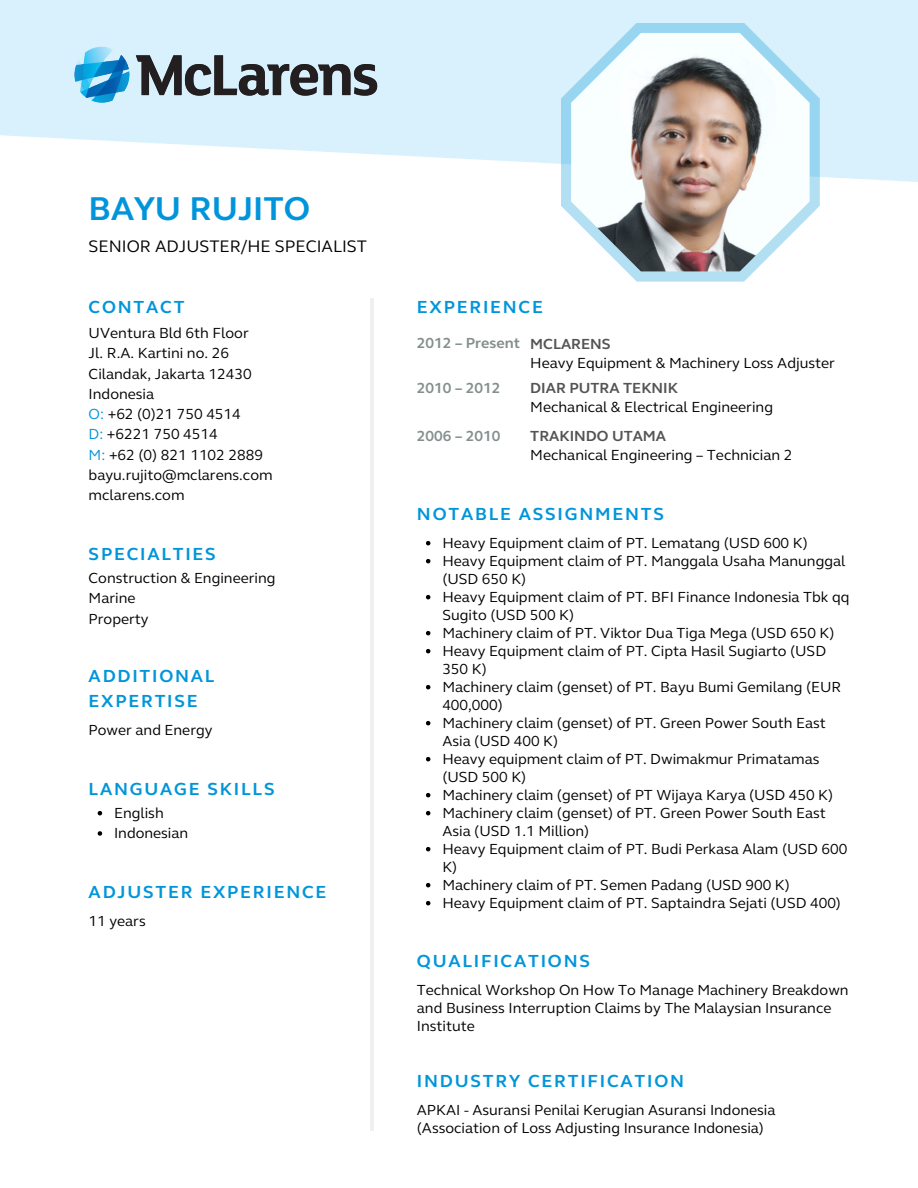
<style>
.page{position:relative;width:918px;height:1188px;background:#fff}
.page>*{position:absolute;margin:0;border:0;box-sizing:border-box;transform-origin:0 0}
.t1{font:700 33.9px "FS Elliot";color:#0095da}
.t2{font:700 18px/24.8px "FS Elliot";letter-spacing:.1em;color:#0095da}
.t3{font:17.1px "FS Elliot";color:#000}
.t4{font:15px/18px "FS Elliot";color:#000}
.t5{font:700 15px "FS Elliot";color:#545454}
.t6{font:700 15px "FS Elliot";color:#848f8e}
.s1{color:#0095da}
</style>
<div class="page">
<hr style="left:370px;top:298px;width:3px;height:832px;background:#eff0f2">
<svg style="left:561px;top:23px;width:259px;height:259px"></svg>
<img style="left:571px;top:33px;width:239px;height:238px">
<svg style="left:426px;top:541px;width:4px;height:4px"></svg>
<svg style="left:426px;top:559px;width:4px;height:4px"></svg>
<svg style="left:426px;top:595px;width:4px;height:4px"></svg>
<svg style="left:426px;top:631px;width:4px;height:4px"></svg>
<svg style="left:426px;top:649px;width:4px;height:4px"></svg>
<svg style="left:426px;top:685px;width:4px;height:4px"></svg>
<svg style="left:426px;top:721px;width:4px;height:4px"></svg>
<svg style="left:426px;top:757px;width:4px;height:4px"></svg>
<svg style="left:426px;top:793px;width:4px;height:4px"></svg>
<svg style="left:426px;top:811px;width:4px;height:4px"></svg>
<svg style="left:426px;top:847px;width:4px;height:4px"></svg>
<svg style="left:426px;top:883px;width:4px;height:4px"></svg>
<svg style="left:426px;top:901px;width:4px;height:4px"></svg>
<img style="left:54px;top:23px;width:344px;height:103px">
<svg style="left:98px;top:811px;width:4px;height:4px"></svg>
<svg style="left:98px;top:831px;width:4px;height:5px"></svg>
<p class="t1" style="left:89px;top:189px;width:223px">BAYU RUJITO</p>
<p class="t3" style="left:89px;top:236px;width:280px">SENIOR ADJUSTER/HE SPECIALIST</p>
<p class="t2" style="left:89px;top:295px;width:97px">CONTACT</p>
<p class="t4" style="left:89px;top:324px;width:162px">UVentura Bld 6th Floor</p>
<p class="t4" style="left:89px;top:345px;width:142px">Jl. R.A. Kartini no. 26</p>
<p class="t4" style="left:89px;top:365px;width:165px">Cilandak, Jakarta 12430</p>
<p class="t4" style="left:89px;top:385px;width:67px">Indonesia</p>
<p class="t4" style="left:89px;top:405px;width:154px"><span class="s1">O:</span> +62 (0)21 750 4514</p>
<p class="t4" style="left:89px;top:426px;width:131px"><span class="s1">D:</span> +6221 750 4514</p>
<p class="t4" style="left:89px;top:446px;width:176px"><span class="s1">M:</span> +62 (0) 821 1102 2889</p>
<p class="t4" style="left:89px;top:466px;width:185px">bayu.rujito@mclarens.com</p>
<p class="t4" style="left:89px;top:486px;width:97px">mclarens.com</p>
<p class="t2" style="left:89px;top:542px;width:129px">SPECIALTIES</p>
<p class="t4" style="left:89px;top:569px;width:188px">Construction &amp; Engineering</p>
<p class="t4" style="left:89px;top:590px;width:48px">Marine</p>
<p class="t4" style="left:89px;top:610px;width:61px">Property</p>
<p class="t2" style="left:89px;top:664px;width:127px">ADDITIONAL<br>EXPERTISE</p>
<p class="t4" style="left:89px;top:721px;width:125px">Power and Energy</p>
<p class="t2" style="left:89px;top:776px;width:187px">LANGUAGE SKILLS</p>
<p class="t4" style="left:114px;top:804px;width:51px">English</p>
<p class="t4" style="left:114px;top:824px;width:76px">Indonesian</p>
<p class="t2" style="left:89px;top:880px;width:239px">ADJUSTER EXPERIENCE</p>
<p class="t4" style="left:89px;top:912px;width:59px">11 years</p>
<p class="t2" style="left:417px;top:295px;width:127px">EXPERIENCE</p>
<p class="t6" style="left:417px;top:334px;width:105px">2012 – Present</p>
<p class="t5" style="left:530px;top:335px;width:82px">MCLARENS</p>
<p class="t4" style="left:530px;top:354px;width:306px">Heavy Equipment &amp; Machinery Loss Adjuster</p>
<p class="t6" style="left:417px;top:379px;width:85px">2010 – 2012</p>
<p class="t5" style="left:530px;top:379px;width:149px">DIAR PUTRA TEKNIK</p>
<p class="t4" style="left:530px;top:398px;width:244px">Mechanical &amp; Electrical Engineering</p>
<p class="t6" style="left:417px;top:426px;width:85px">2006 – 2010</p>
<p class="t5" style="left:530px;top:427px;width:137px">TRAKINDO UTAMA</p>
<p class="t4" style="left:530px;top:446px;width:264px">Mechanical Engineering – Technician 2</p>
<p class="t2" style="left:417px;top:502px;width:248px">NOTABLE ASSIGNMENTS</p>
<p class="t4" style="left:442px;top:534px;width:367px">Heavy Equipment claim of PT. Lematang (USD 600 K)</p>
<p class="t4" style="left:442px;top:552px;width:405px">Heavy Equipment claim of PT. Manggala Usaha Manunggal (USD 650 K)</p>
<p class="t4" style="left:442px;top:588px;width:409px">Heavy Equipment claim of PT. BFI Finance Indonesia Tbk qq<br>Sugito (USD 500 K)</p>
<p class="t4" style="left:442px;top:624px;width:394px">Machinery claim of PT. Viktor Dua Tiga Mega (USD 650 K)</p>
<p class="t4" style="left:442px;top:642px;width:385px">Heavy Equipment claim of PT. Cipta Hasil Sugiarto (USD<br>350 K)</p>
<p class="t4" style="left:442px;top:678px;width:401px">Machinery claim (genset) of PT. Bayu Bumi Gemilang (EUR<br>400,000)</p>
<p class="t4" style="left:442px;top:714px;width:385px">Machinery claim (genset) of PT. Green Power South East<br>Asia (USD 400 K)</p>
<p class="t4" style="left:442px;top:750px;width:379px">Heavy equipment claim of PT. Dwimakmur Primatamas (USD 500 K)</p>
<p class="t4" style="left:442px;top:786px;width:392px">Machinery claim (genset) of PT Wijaya Karya (USD 450 K)</p>
<p class="t4" style="left:442px;top:804px;width:385px">Machinery claim (genset) of PT. Green Power South East<br>Asia (USD 1.1 Million)</p>
<p class="t4" style="left:442px;top:840px;width:407px">Heavy Equipment claim of PT. Budi Perkasa Alam (USD 600<br>K)</p>
<p class="t4" style="left:442px;top:876px;width:349px">Machinery claim of PT. Semen Padang (USD 900 K)</p>
<p class="t4" style="left:442px;top:894px;width:400px">Heavy Equipment claim of PT. Saptaindra Sejati (USD 400)</p>
<p class="t2" style="left:417px;top:949px;width:175px">QUALIFICATIONS</p>
<p class="t4" style="left:417px;top:981px;width:433px">Technical Workshop On How To Manage Machinery Breakdown and Business Interruption Claims by The Malaysian Insurance<br>Institute</p>
<p class="t2" style="left:417px;top:1069px;width:269px">INDUSTRY CERTIFICATION</p>
<p class="t4" style="left:417px;top:1101px;width:360px">APKAI - Asuransi Penilai Kerugian Asuransi Indonesia (Association of Loss Adjusting Insurance Indonesia)</p>
</div>
